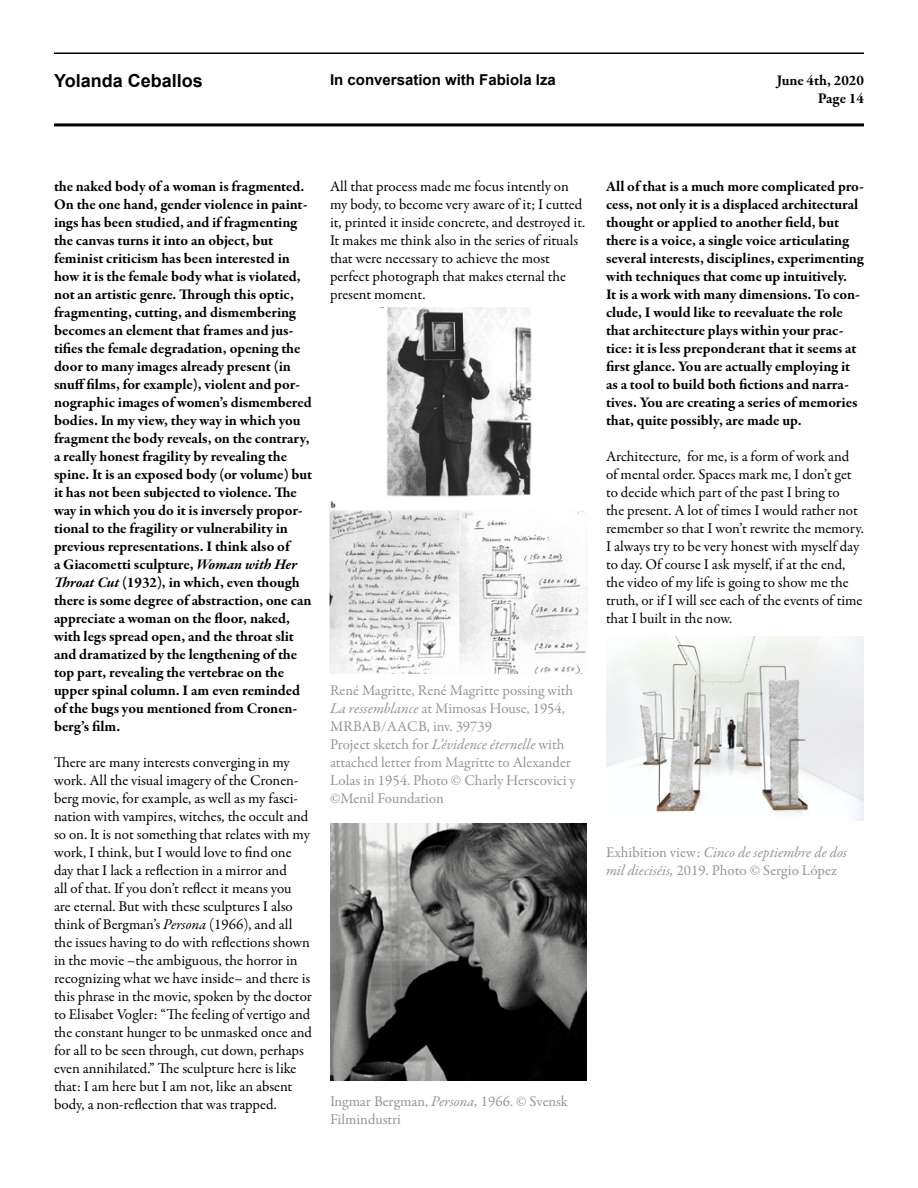
<style>
.page{position:relative;width:918px;height:1188px;background:#fff}
.page>*{position:absolute;margin:0;border:0;box-sizing:border-box;transform-origin:0 0}
.t1{font:700 18px "Arial";color:#000}
.t2{font:700 15px/18px "Garamond Premr Pro";letter-spacing:-.005em;color:#000}
.t3{font:15px/18px "Garamond Premr Pro";color:#000}
.t4{font:15px/18px "Garamond Premr Pro";color:#939598}
.t5{font:700 15px "Arial";color:#000}
.s1{font-style:italic}
</style>
<div class="page">
<img style="left:330px;top:824px;width:257px;height:257px">
<hr style="left:54px;top:52px;width:810px;height:2px;background:#000">
<hr style="left:54px;top:123px;width:810px;height:3px;background:#000">
<img style="left:330px;top:308px;width:258px;height:366px">
<img style="left:606px;top:636px;width:258px;height:184px">
<p class="t1" style="left:54px;top:69px;width:150px">Yolanda Ceballos</p>
<p class="t5" style="left:330px;top:70px;width:227px">In conversation with Fabiola Iza</p>
<p class="t2" style="left:777px;top:72px;width:89px;text-align:right">June 4th, 2020<br>Page 14</p>
<p class="t2" style="left:54px;top:177px;width:260px">the naked body of a woman is fragmented.<br>On the one hand, gender violence in paint&shy;ings has been studied, and if fragmenting the canvas turns it into an object, but feminist criticism has been interested in how it is the female body what is violated, not an artistic genre. Through this optic, fragmenting, cutting, and dismembering becomes an element that frames and jus&shy;tifies the female degradation, opening the door to many images already present (in snuff films, for example), violent and por&shy;nographic images of women’s dismembered bodies. In my view, they way in which you fragment the body reveals, on the contrary, a really honest fragility by revealing the spine. It is an exposed body (or volume) but it has not been subjected to violence. The way in which you do it is inversely propor&shy;tional to the fragility or vulnerability in previous representations. I think also of<br>a Giacometti sculpture, <span class="s1">Woman with Her Throat Cut</span> (1932), in which, even though there is some degree of abstraction, one can appreciate a woman on the floor, naked, with legs spread open, and the throat slit and dramatized by the lengthening of the top part, revealing the vertebrae on the upper spinal column. I am even reminded of the bugs you mentioned from Cronen&shy;berg’s film.</p>
<p class="t3" style="left:54px;top:754px;width:260px">There are many interests converging in my work. All the visual imagery of the Cronen&shy;berg movie, for example, as well as my fasci&shy;nation with vampires, witches, the occult and so on. It is not something that relates with my work, I think, but I would love to find one day that I lack a reflection in a mirror and<br>all of that. If you don’t reflect it means you are eternal. But with these sculptures I also think of Bergman’s <span class="s1">Persona</span> (1966), and all the issues having to do with reflections shown in the movie –the ambiguous, the horror in recognizing what we have inside– and there is this phrase in the movie, spoken by the doctor to Elisabet Vogler: “The feeling of vertigo and the constant hunger to be unmasked once and for all to be seen through, cut down, perhaps even annihilated.” The sculpture here is like that: I am here but I am not, like an absent body, a non-reflection that was trapped.</p>
<p class="t3" style="left:330px;top:178px;width:257px">All that process made me focus intently on my body, to become very aware of it; I cutted it, printed it inside concrete, and destroyed it.<br>It makes me think also in the series of rituals that were necessary to achieve the most perfect photograph that makes eternal the present moment.</p>
<p class="t4" style="left:330px;top:682px;width:247px">René Magritte, René Magritte possing with <span class="s1">La ressemblance</span> at Mimosas House, 1954, MRBAB/AACB, inv. 39739<br>Project sketch for <span class="s1">L’évidence éternelle</span> with attached letter from Magritte to Alexander Lolas in 1954. Photo © Charly Herscovici y ©Menil Foundation</p>
<p class="t4" style="left:330px;top:1092px;width:240px">Ingmar Bergman, <span class="s1">Persona,</span> 1966. © Svensk<br>Filmindustri</p>
<p class="t2" style="left:606px;top:177px;width:259px">All of that is a much more complicated pro&shy;cess, not only it is a displaced architectural thought or applied to another field, but there is a voice, a single voice articulating several interests, disciplines, experimenting with techniques that come up intuitively.<br>It is a work with many dimensions. To con&shy;clude, I would like to reevaluate the role that architecture plays within your prac&shy;tice: it is less preponderant that it seems at first glance. You are actually employing it as a tool to build both fictions and narra&shy;tives. You are creating a series of memories that, quite possibly, are made up.</p>
<p class="t3" style="left:606px;top:448px;width:259px">Architecture, for me, is a form of work and of mental order. Spaces mark me, I don’t get to decide which part of the past I bring to<br>the present. A lot of times I would rather not remember so that I won’t rewrite the memory.<br>I always try to be very honest with myself day to day. Of course I ask myself, if at the end, the video of my life is going to show me the truth, or if I will see each of the events of time that I built in the now.</p>
<p class="t4" style="left:606px;top:844px;width:243px">Exhibition view: <span class="s1">Cinco de septiembre de dos mil dieciséis,</span> 2019. Photo © Sergio López</p>
</div>
